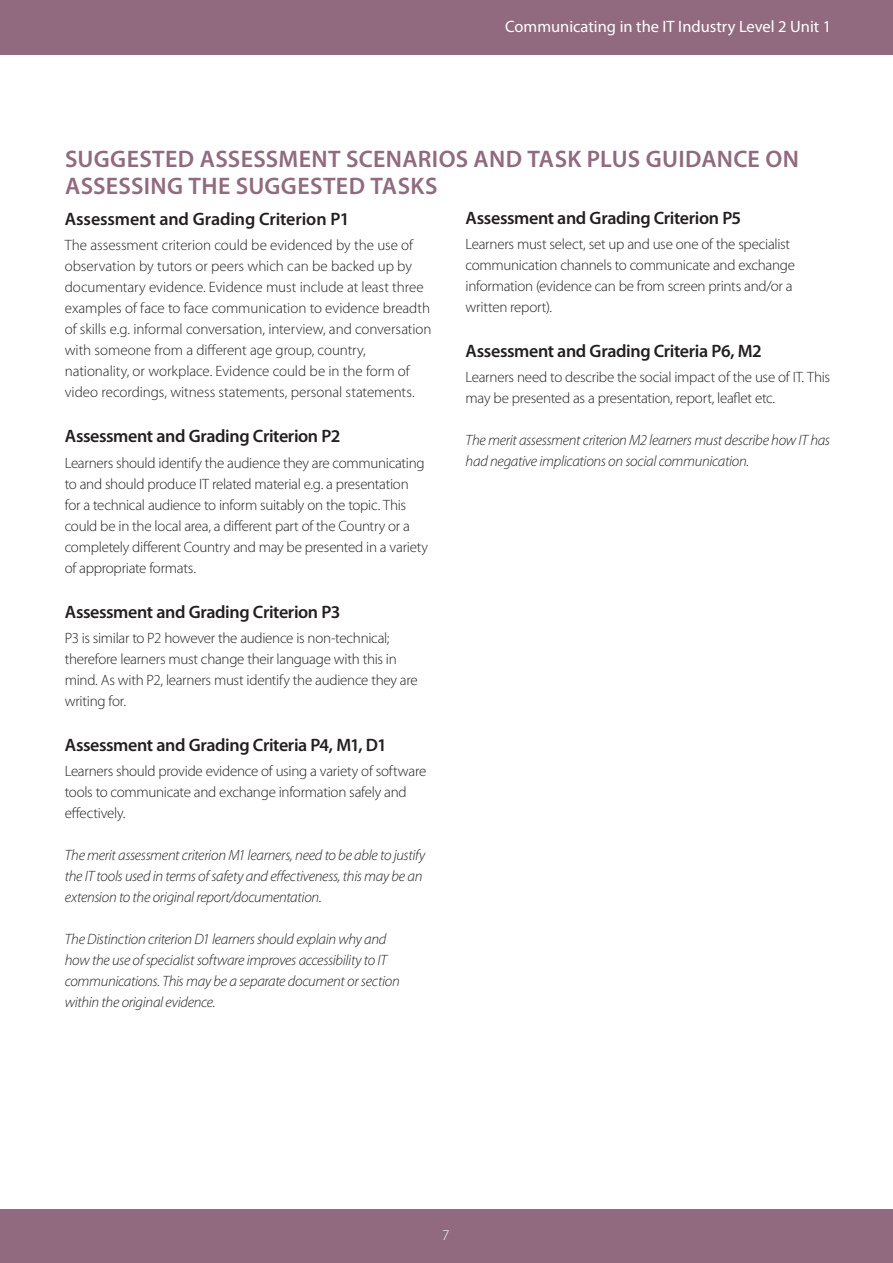
<style>
.page{position:relative;width:893px;height:1263px;background:#fff}
.page>*{position:absolute;margin:0;border:0;box-sizing:border-box;transform-origin:0 0}
.subhead{font:600 24px/27px "Myriad Pro";letter-spacing:.015em;color:#916a7f}
.body{font:600 18px "Myriad Pro";letter-spacing:-.02em;color:#231f20}
.t1{font:16.5px "Myriad Pro";color:#fff}
.body-2{font:300 15px/21px "Myriad Pro";letter-spacing:-.015em;color:#231f20}
.body-3{font:italic 300 15px/21px "Myriad Pro";letter-spacing:-.02em;color:#231f20}
.t2{font:300 15px "Myriad Pro";color:#fff}
</style>
<div class="page">
<div style="left:0;top:1209px;width:893px;height:54px;background:#916a7f"></div>
<div style="left:0;top:0;width:893px;height:54px;background:#916a7f"></div>
<p class="t1" style="left:505px;top:17px;width:328px">Communicating in the IT Industry Level 2 Unit 1</p>
<p class="subhead" style="left:65px;top:145px;width:735px">SUGGESTED ASSESSMENT SCENARIOS AND TASK PLUS GUIDANCE ON<br>ASSESSING THE SUGGESTED TASKS</p>
<p class="body" style="left:65px;top:208px;width:286px">Assessment and Grading Criterion P1</p>
<p class="body-2" style="left:65px;top:235px;width:368px">The assessment criterion could be evidenced by the use of observation by tutors or peers which can be backed up by documentary evidence. Evidence must include at least three examples of face to face communication to evidence breadth of skills e.g. informal conversation, interview, and conversation with someone from a different age group, country, nationality, or workplace. Evidence could be in the form of video recordings, witness statements, personal statements.</p>
<p class="body" style="left:65px;top:425px;width:277px">Assessment and Grading Criterion P2</p>
<p class="body-2" style="left:65px;top:452px;width:365px">Learners should identify the audience they are communicating to and should produce IT related material e.g. a presentation for a technical audience to inform suitably on the topic. This could be in the local area, a different part of the Country or a completely different Country and may be presented in a variety of appropriate formats.</p>
<p class="body" style="left:65px;top:600px;width:277px">Assessment and Grading Criterion P3</p>
<p class="body-2" style="left:65px;top:628px;width:354px">P3 is similar to P2 however the audience is non-technical; therefore learners must change their language with this in mind. As with P2, learners must identify the audience they are writing for.</p>
<p class="body" style="left:65px;top:733px;width:323px">Assessment and Grading Criteria P4, M1, D1</p>
<p class="body-2" style="left:65px;top:761px;width:363px">Learners should provide evidence of using a variety of software tools to communicate and exchange information safely and effectively.</p>
<p class="body-3" style="left:65px;top:845px;width:362px">The merit assessment criterion M1 learners, need to be able to justify the IT tools used in terms of safety and effectiveness, this may be an extension to the original report/documentation.</p>
<p class="body-3" style="left:65px;top:929px;width:337px">The Distinction criterion D1 learners should explain why and how the use of specialist software improves accessibility to IT communications. This may be a separate document or section within the original evidence.</p>
<p class="body" style="left:466px;top:206px;width:277px">Assessment and Grading Criterion P5</p>
<p class="body-2" style="left:466px;top:234px;width:331px">Learners must select, set up and use one of the specialist communication channels to communicate and exchange information (evidence can be from screen prints and/or a written report).</p>
<p class="body" style="left:466px;top:339px;width:298px">Assessment and Grading Criteria P6, M2</p>
<p class="body-2" style="left:466px;top:367px;width:366px">Learners need to describe the social impact of the use of IT. This may be presented as a presentation, report, leaflet etc.</p>
<p class="body-3" style="left:466px;top:430px;width:366px">The merit assessment criterion M2 learners must describe how IT has had negative implications on social communication.</p>
<p class="t2" style="left:442px;top:1226px;width:9px">7</p>
</div>
